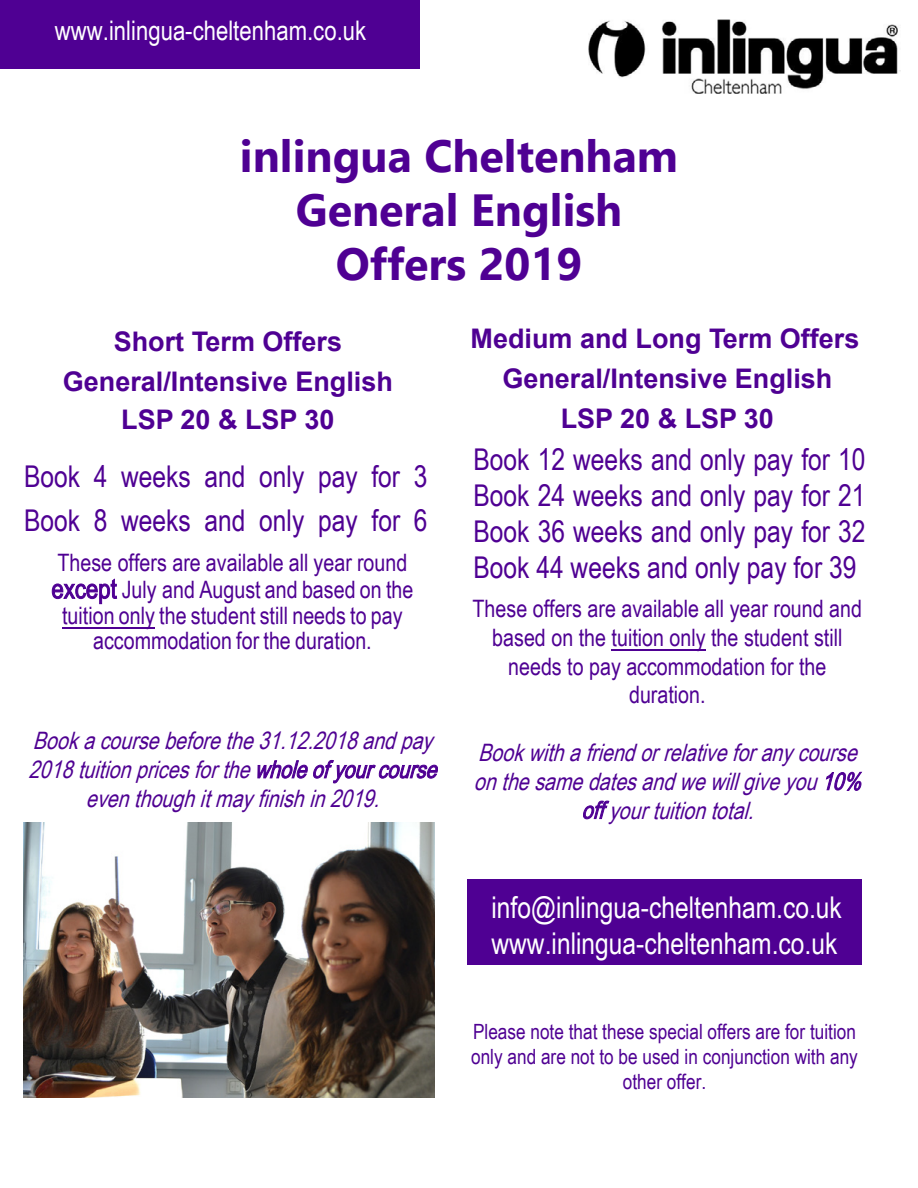
<style>
.page{position:relative;width:918px;height:1188px;background:#fff}
.page>*{position:absolute;margin:0;border:0;box-sizing:border-box;transform-origin:0 0}
.t1{font:700 45px/54px "Nirmala UI";color:#4f0093;text-align:center}
.t2{font:30px/36px "Arial Narrow";color:#4f0093;text-align:justify}
.t3{font:30px/36px "Arial Narrow";color:#fff}
.t4{font:700 27px/39.9px "Arial";color:#4f0093;text-align:center}
.t5{font:27px "Arial Narrow";color:#fff}
.t6{font:24px/28.8px "Arial Narrow";color:#4f0093;text-align:center}
.t7{font:italic 24px/28.8px "Arial Narrow";color:#4f0092;text-align:center}
.t8{font:italic 24px/28.8px "Arial Narrow";color:#4f0093;text-align:center}
.t9{font:21px/25.2px "Arial Narrow";color:#4f0093;text-align:center}
.s1{font-size:27px}
</style>
<div class="page">
<img style="left:589px;top:19px;width:312px;height:75px">
<img style="left:23px;top:823px;width:412px;height:274px">
<div style="left:0;top:0;width:419px;height:68px;background:#4f0093"></div>
<hr style="left:612px;top:649px;width:94px;height:2px;background:#4f0093">
<div style="left:468px;top:879px;width:394px;height:86px;background:#4f0093"></div>
<hr style="left:62px;top:627px;width:93px;height:2px;background:#4f0093">
<p class="t5" style="left:55px;top:10px;width:313px">www.inlingua-cheltenham.co.uk</p>
<h1 class="t1" style="left:240px;top:127px;width:440px">inlingua Cheltenham<br>General English<br>Offers 2019</h1>
<p class="t4" style="left:63px;top:323px;width:332px;line-height:39px">Short Term Offers<br>General/Intensive English<br>LSP 20 &amp; LSP 30</p>
<p class="t2" style="left:24px;top:453px;width:405px;line-height:44.4px">Book 4 weeks and only pay for 3<br>Book 8 weeks and only pay for 6</p>
<p class="t6" style="left:51px;top:549px;width:363px;line-height:26.1px">These offers are available all year round <span class="s1">except</span> July and August and based on the tuition only the student still needs to pay accommodation for the duration.</p>
<p class="t7" style="left:29px;top:725px;width:418px">Bookacoursebeforethe31.12.2018andpay<br>2018tuitionpricesforthe wholeofyourcourse eventhoughitmayfinishin2019.</p>
<p class="t4" style="left:471px;top:320px;width:390px">Medium and Long Term Offers<br>General/Intensive English<br>LSP 20 &amp; LSP 30</p>
<p class="t2" style="left:473px;top:441px;width:394px">Book 12 weeks and only pay for 10<br>Book 24 weeks and only pay for 21<br>Book 36 weeks and only pay for 32<br>Book 44 weeks and only pay for 39</p>
<p class="t6" style="left:473px;top:593px;width:391px">These offers are available all year round and based on the tuition only the student still needs to pay accommodation for the duration.</p>
<p class="t8" style="left:474px;top:737px;width:397px">Bookwithafriendorrelativeforanycourse onthesamedatesandwewillgiveyou 10% offyourtuitiontotal.</p>
<p class="t3" style="left:491px;top:889px;width:352px">info@inlingua-cheltenham.co.uk www.inlingua-cheltenham.co.uk</p>
<p class="t9" style="left:471px;top:1018px;width:388px">Please note that these special offers are for tuition only and are not to be used in conjunction with any other offer.</p>
</div>
